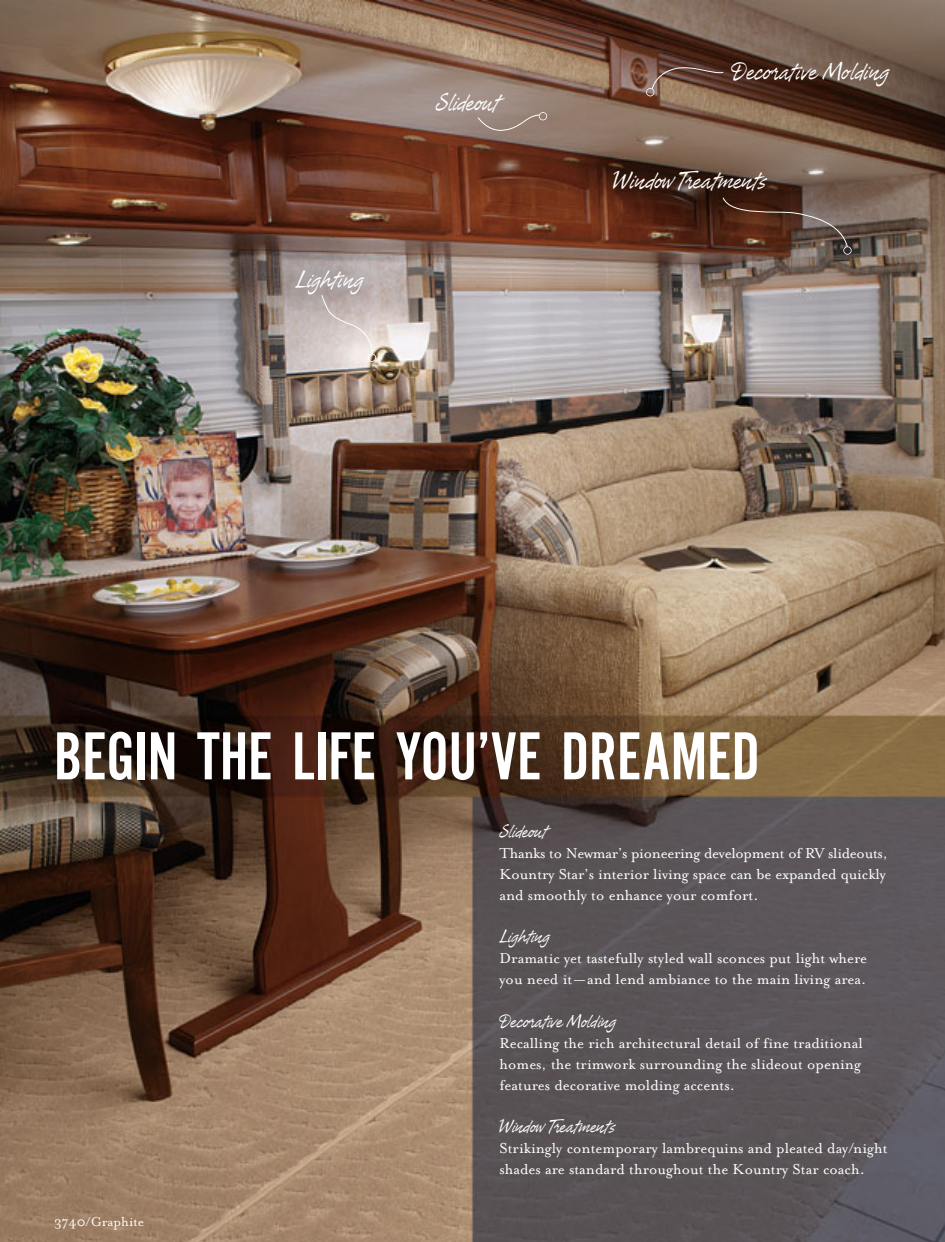
<style>
.page{position:relative;width:945px;height:1242px;background:#fff}
.page>*{position:absolute;margin:0;border:0;box-sizing:border-box;transform-origin:0 0}
.t1{font:70.5px "Alternate Gothic EF No Two";color:#fff}
.t2{font:24px "Tiza";color:#fff}
.t3{font:18px "Tiza";color:#fff}
.t4{font:16.5px/21px "Mrs Eaves Roman";color:#fff;text-align:justify}
.t5{font:15px "Mrs Eaves Roman";color:#fff}
</style>
<div class="page">
<img style="left:0;top:1px;width:945px;height:1240px">
<svg style="left:651px;top:65px;width:73px;height:25px;background:#755548"></svg>
<div style="left:646px;top:88px;width:8px;height:8px;border:2px solid #fff;border-radius:50%"></div>
<svg style="left:321px;top:294px;width:52px;height:61px;background:#d1c6c2"></svg>
<div style="left:368px;top:354px;width:8px;height:8px;border:2px solid #fff;border-radius:50%"></div>
<div style="left:539px;top:112px;width:8px;height:8px;border:2px solid #fff;border-radius:50%"></div>
<img style="left:477px;top:114px;width:468px;height:602px">
<h2 class="t2" style="left:296px;top:271px;width:69px">Lighting</h2>
<h2 class="t2" style="left:436px;top:94px;width:65px">Slideout</h2>
<h2 class="t2" style="left:732px;top:63px;width:159px">Decorative Molding</h2>
<h2 class="t2" style="left:613px;top:172px;width:155px">Window Treatments</h2>
<h1 class="t1" style="left:54px;top:732px;width:707px">BEGIN THE LIFE YOU’VE DREAMED</h1>
<p class="t5" style="left:54px;top:1216px;width:92px">3740/Graphite</p>
<p class="t3" style="left:500px;top:825px;width:49px">Slideout</p>
<p class="t4" style="left:500px;top:844px;width:390px">Thanks to Newmar’s pioneering development of RV slideouts, Kountry Star’s interior living space can be expanded quickly and smoothly to enhance your comfort.</p>
<p class="t3" style="left:500px;top:930px;width:52px">Lighting</p>
<p class="t4" style="left:500px;top:950px;width:369px">Dramatic yet tastefully styled wall sconces put light where you need it — and lend ambiance to the main living area.</p>
<p class="t3" style="left:500px;top:1015px;width:118px">Decorative Molding</p>
<p class="t4" style="left:500px;top:1034px;width:365px">Recalling the rich architectural detail of fine traditional homes, the trimwork surrounding the slideout opening features decorative molding accents.</p>
<p class="t3" style="left:500px;top:1121px;width:117px">Window Treatments</p>
<p class="t4" style="left:500px;top:1140px;width:390px">Strikingly contemporary lambrequins and pleated day/night shades are standard throughout the Kountry Star coach.</p>
</div>
